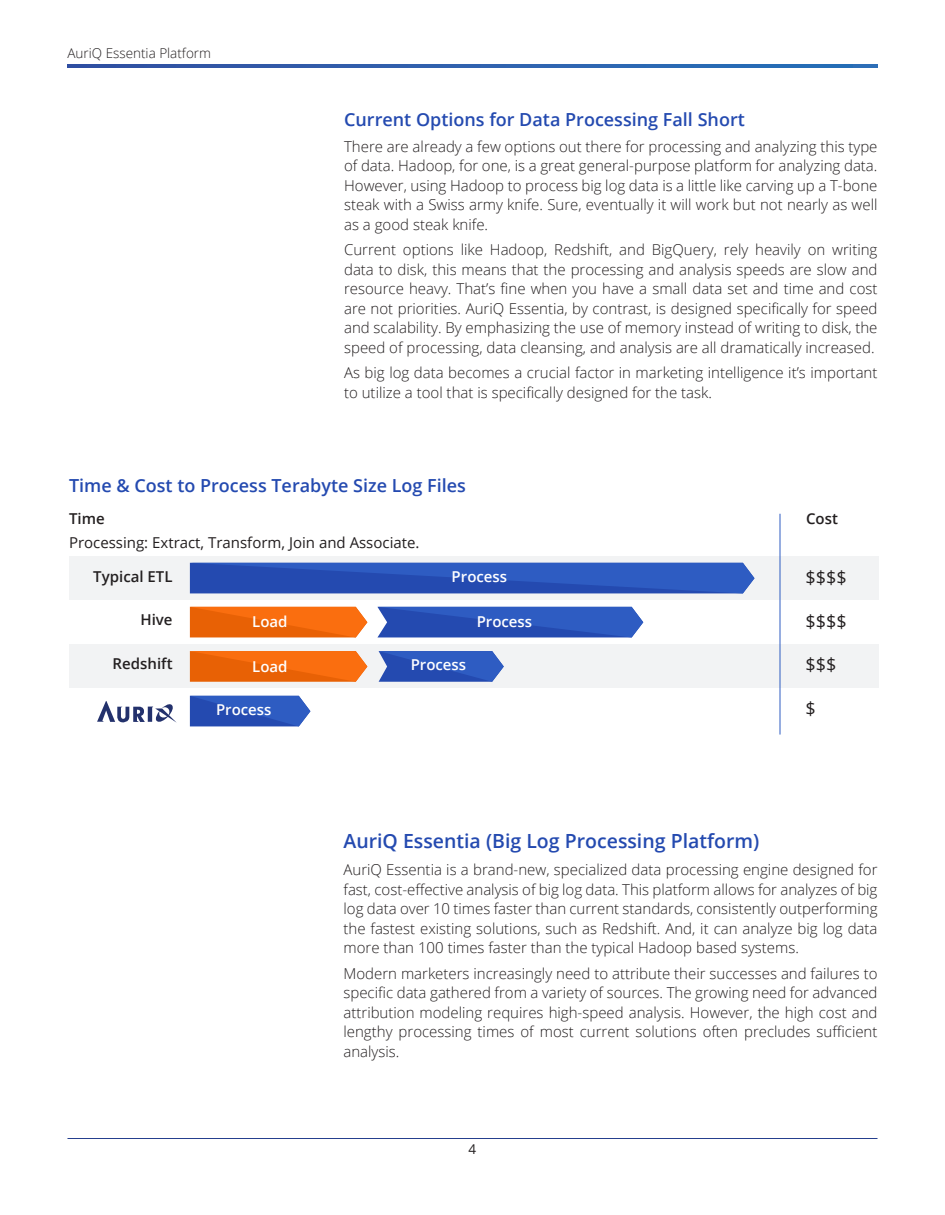
<style>
.page{position:relative;width:945px;height:1215px;background:#fff}
.page>*{position:absolute;margin:0;border:0;box-sizing:border-box;transform-origin:0 0}
.t1{font:600 19.5px "Open Sans";color:#244ab0}
.body{font:600 18px "Open Sans";color:#244ab0}
.body-2{font:18px "Open Sans";color:#231f20}
.body-3{font:300 15px/19.5px "Open Sans";color:#231f20;text-align:justify}
.body-4{font:15px "Open Sans";color:#231f20}
.body-5{font:600 15px "Open Sans";color:#fff}
.body-6{font:600 15px "Open Sans";color:#231f20}
.t2{font:300 13.5px "Open Sans";color:#231f20}
.t3{font:13.5px "Open Sans";color:#231f20}
</style>
<div class="page">
<svg style="left:68px;top:64px;width:810px;height:4px;background:#2d60ad"></svg>
<hr style="left:68px;top:1138px;width:810px;height:1px;background:#253f8e">
<div style="left:69px;top:556px;width:810px;height:44px;background:#f2f3f4"></div>
<div style="left:69px;top:645px;width:810px;height:43px;background:#f2f3f4"></div>
<svg style="left:190px;top:607px;width:177px;height:30px;background:#f16c11"></svg>
<svg style="left:190px;top:651px;width:177px;height:31px;background:#f16c12"></svg>
<svg style="left:379px;top:651px;width:125px;height:31px;background:#3a61be"></svg>
<svg style="left:190px;top:696px;width:120px;height:30px;background:#325abc"></svg>
<svg style="left:377px;top:607px;width:266px;height:30px;background:#315abc"></svg>
<svg style="left:190px;top:563px;width:564px;height:30px;background:#2a54b9"></svg>
<hr style="left:780px;top:514px;width:1px;height:221px;background:#2e5cc2">
<svg style="left:97px;top:701px;width:80px;height:22px"></svg>
<p class="t2" style="left:68px;top:44px;width:145px">AuriQ Essentia Platform</p>
<p class="body" style="left:344px;top:107px;width:402px">Current Options for Data Processing Fall Short</p>
<p class="body-3" style="left:344px;top:136px;width:535px">There are already a few options out there for processing and analyzing this type of data. Hadoop, for one, is a great general-purpose platform for analyzing data.<br>However, using Hadoop to process big log data is a little like carving up a T-bone steak with a Swiss army knife. Sure, eventually it will work but not nearly as well as a good steak knife.</p>
<p class="body-3" style="left:344px;top:240px;width:535px">Current options like Hadoop, Redshift, and BigQuery, rely heavily on writing data to disk, this means that the processing and analysis speeds are slow and resource heavy. That’s fine when you have a small data set and time and cost are not priorities. AuriQ Essentia, by contrast, is designed specifically for speed and scalability. By emphasizing the use of memory instead of writing to disk, the speed of processing, data cleansing, and analysis are all dramatically increased.</p>
<p class="body-3" style="left:344px;top:363px;width:535px">As big log data becomes a crucial factor in marketing intelligence it’s important to utilize a tool that is specifically designed for the task.</p>
<p class="body" style="left:69px;top:473px;width:398px">Time &amp; Cost to Process Terabyte Size Log Files</p>
<p class="body-6" style="left:69px;top:508px;width:37px">Time</p>
<p class="body-4" style="left:69px;top:532px;width:352px">Processing: Extract, Transform, Join and Associate.</p>
<p class="body-6" style="left:93px;top:566px;width:81px">Typical ETL</p>
<p class="body-6" style="left:140px;top:610px;width:34px">Hive</p>
<p class="body-6" style="left:113px;top:653px;width:61px">Redshift</p>
<p class="body-5" style="left:252px;top:611px;width:37px">Load</p>
<p class="body-5" style="left:252px;top:656px;width:37px">Load</p>
<p class="body-5" style="left:216px;top:700px;width:57px">Process</p>
<p class="body-5" style="left:452px;top:566px;width:57px">Process</p>
<p class="body-5" style="left:477px;top:611px;width:57px">Process</p>
<p class="body-5" style="left:411px;top:655px;width:57px">Process</p>
<p class="body-6" style="left:806px;top:508px;width:33px">Cost</p>
<p class="body-2" style="left:806px;top:565px;width:43px">$$$$</p>
<p class="body-2" style="left:806px;top:609px;width:43px">$$$$</p>
<p class="body-2" style="left:806px;top:652px;width:32px">$$$</p>
<p class="body-2" style="left:806px;top:696px;width:12px">$</p>
<p class="t1" style="left:344px;top:828px;width:417px">AuriQ Essentia (Big Log Processing Platform)</p>
<p class="body-3" style="left:344px;top:860px;width:536px">AuriQ Essentia is a brand-new, specialized data processing engine designed for fast, cost-effective analysis of big log data. This platform allows for analyzes of big log data over 10 times faster than current standards, consistently outperforming the fastest existing solutions, such as Redshift. And, it can analyze big log data more than 100 times faster than the typical Hadoop based systems.</p>
<p class="body-3" style="left:344px;top:963px;width:536px">Modern marketers increasingly need to attribute their successes and failures to specific data gathered from a variety of sources. The growing need for advanced attribution modeling requires high-speed analysis. However, the high cost and lengthy processing times of most current solutions often precludes sufficient analysis.</p>
<p class="t3" style="left:468px;top:1139px;width:9px">4</p>
</div>
